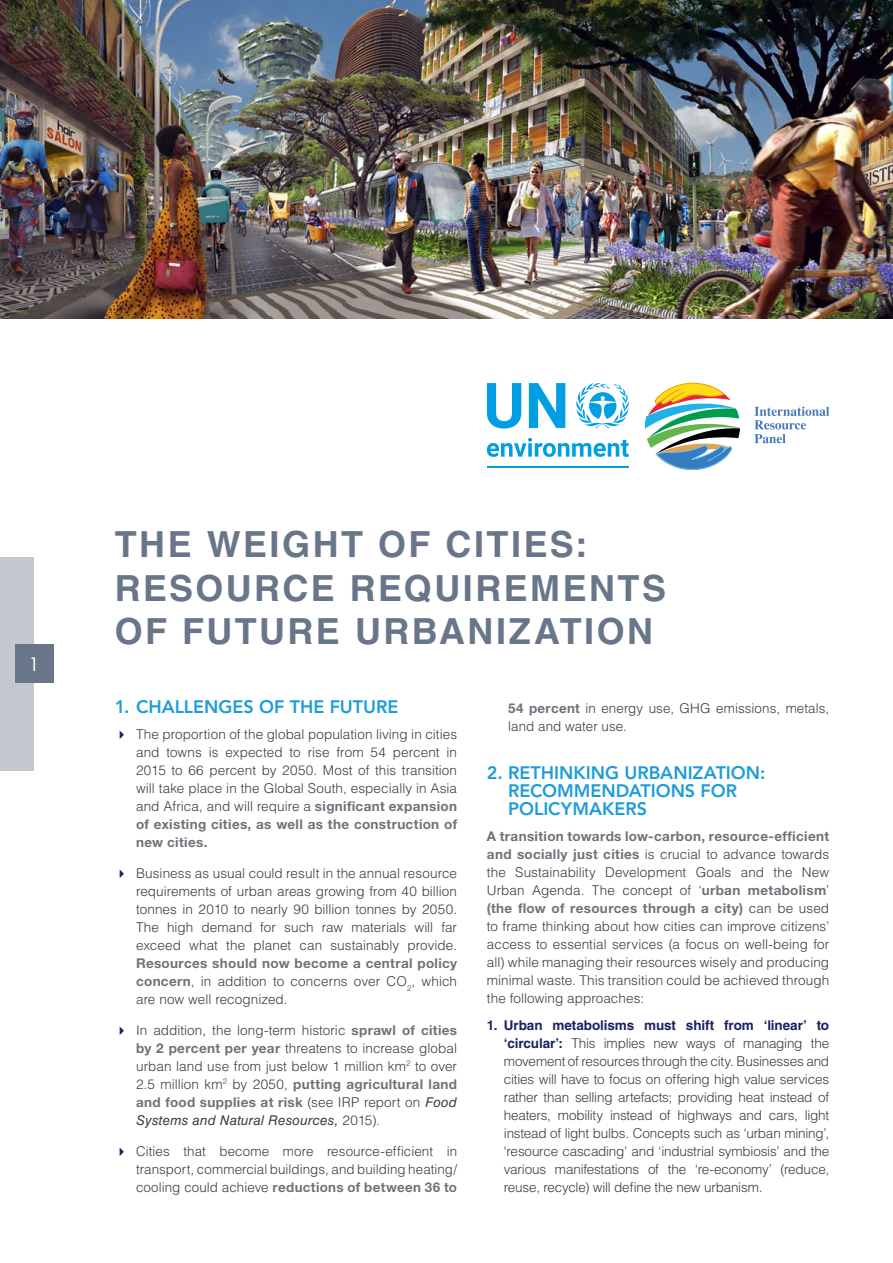
<style>
.page{position:relative;width:893px;height:1263px;background:#fff}
.page>*{position:absolute;margin:0;border:0;box-sizing:border-box;transform-origin:0 0}
.t1{font:700 36px/43.2px "Helvetica LT Std";letter-spacing:.065em;color:#69768a}
.t2{font:800 18px/18px "Avenir LT Std";color:#1d9dd8}
.t3{font:18px "Futura Std";color:#fff}
.t4{font:300 13.5px/18px "Helvetica LT Std";letter-spacing:.005em;color:#3c3c3b;text-align:justify}
.t5{font:700 13.5px/18px "Helvetica Neue LT Std";letter-spacing:.025em;color:#746f7a}
.t6{font:italic 13.5px "Helvetica LT Std";letter-spacing:.01em;color:#3c3c3b}
.s1{font-family:"Helvetica Neue LT Std";font-weight:700;color:#746f7a}
.s2{font-family:"Helvetica LT Std";font-weight:300;color:#3c3c3b}
.s3{font-family:"Helvetica LT Std";font-weight:400;font-style:italic;color:#3c3c3b}
.s4{font-weight:300;font-style:normal}
.s5{font-weight:700;color:#1c2160}
</style>
<div class="page">
<div style="left:0;top:557px;width:34px;height:214px;background:#c3c8d0"></div>
<div style="left:15px;top:645px;width:38px;height:38px;background:#69768a"></div>
<img style="left:0;top:0;width:893px;height:319px">
<hr style="left:487px;top:467px;width:142px;height:1px;background:#009fe3">
<svg style="left:576px;top:383px;width:53px;height:45px"></svg>
<svg style="left:487px;top:383px;width:34px;height:46px"></svg>
<svg style="left:529px;top:383px;width:36px;height:45px"></svg>
<svg style="left:487px;top:438px;width:142px;height:19px"></svg>
<svg style="left:645px;top:383px;width:95px;height:87px"></svg>
<svg style="left:754px;top:407px;width:75px;height:36px"></svg>
<h2 class="t3" style="left:28px;top:653px;width:13px">1</h2>
<h1 class="t1" style="left:115px;top:523px;width:553px">THE WEIGHT OF CITIES:<br>RESOURCE REQUIREMENTS<br>OF FUTURE URBANIZATION</h1>
<h2 class="t2" style="left:115px;top:698px;width:285px">1. CHALLENGES OF THE FUTURE</h2>
<p class="t4" style="left:136px;top:725px;width:323px">The proportion of the global population living in cities and towns is expected to rise from 54 percent in 2015 to 66 percent by 2050. Most of this transition will take place in the Global South, especially in Asia and Africa, and will require a <span class="s1">significant expansion</span></p>
<p class="t5" style="left:136px;top:815px;width:323px">of existing cities, as well as the construction of new cities.</p>
<p class="t4" style="left:136px;top:864px;width:323px">Business as usual could result in the annual resource requirements of urban areas growing from 40 billion tonnes in 2010 to nearly 90 billion tonnes by 2050.<br>The high demand for such raw materials will far exceed what the planet can sustainably provide.</p>
<p class="t5" style="left:136px;top:954px;width:323px">Resources should now become a central policy</p>
<p class="t4" style="left:136px;top:972px;width:323px"><span class="s1">concern</span>, in addition to concerns over CO<sub>2</sub>, which are now well recognized.</p>
<p class="t4" style="left:136px;top:1021px;width:323px">In addition, the long-term historic <span class="s1">sprawl of cities by 2 percent per year</span> threatens to increase global urban land use from just below 1 million km<sup>2</sup> to over</p>
<p class="t5" style="left:136px;top:1075px;width:323px"><span class="s2">2.5 million km</span><sup>2</sup> <span class="s2">by 2050,</span> putting agricultural land and food supplies at risk <span class="s2">(see IRP report on</span> <span class="s3">Food</span></p>
<p class="t6" style="left:136px;top:1112px;width:246px">Systems and Natural Resources, <span class="s4">2015).</span></p>
<p class="t4" style="left:136px;top:1142px;width:323px">Cities that become more resource-efficient in transport, commercial buildings, and building heating/</p>
<p class="t5" style="left:136px;top:1177px;width:323px"><span class="s2">cooling could achieve</span> reductions of between 36 to</p>
<p class="t4" style="left:508px;top:699px;width:323px"><span class="s1">54 percent</span> in energy use, GHG emissions, metals, land and water use.</p>
<h2 class="t2" style="left:508px;top:763px;width:259px;text-indent:-21px">2. RETHINKING URBANIZATION:<br>RECOMMENDATIONS FOR<br>POLICYMAKERS</h2>
<p class="t5" style="left:487px;top:827px;width:344px">A transition towards low-carbon, resource-efficient</p>
<p class="t4" style="left:487px;top:845px;width:344px"><span class="s1">and socially just cities</span> is crucial to advance towards the Sustainability Development Goals and the New Urban Agenda. The concept of ‘<span class="s1">urban metabolism</span>’</p>
<p class="t5" style="left:487px;top:899px;width:344px">(the flow of resources through a city) <span class="s2">can be used</span></p>
<p class="t4" style="left:487px;top:917px;width:344px">to frame thinking about how cities can improve citizens’ access to essential services (a focus on well-being for all) while managing their resources wisely and producing minimal waste. This transition could be achieved through the following approaches:</p>
<p class="t4" style="left:504px;top:1016px;width:327px;text-indent:-17px"><span class="s5">1. Urban metabolisms must shift from ‘linear’ to ‘circular’:</span> This implies new ways of managing the movement of resources through the city. Businesses and cities will have to focus on offering high value services rather than selling artefacts; providing heat instead of heaters, mobility instead of highways and cars, light instead of light bulbs. Concepts such as ‘urban mining’, ‘resource cascading’ and ‘industrial symbiosis’ and the various manifestations of the ‘re-economy’ (reduce, reuse, recycle) will define the new urbanism.</p>
</div>
